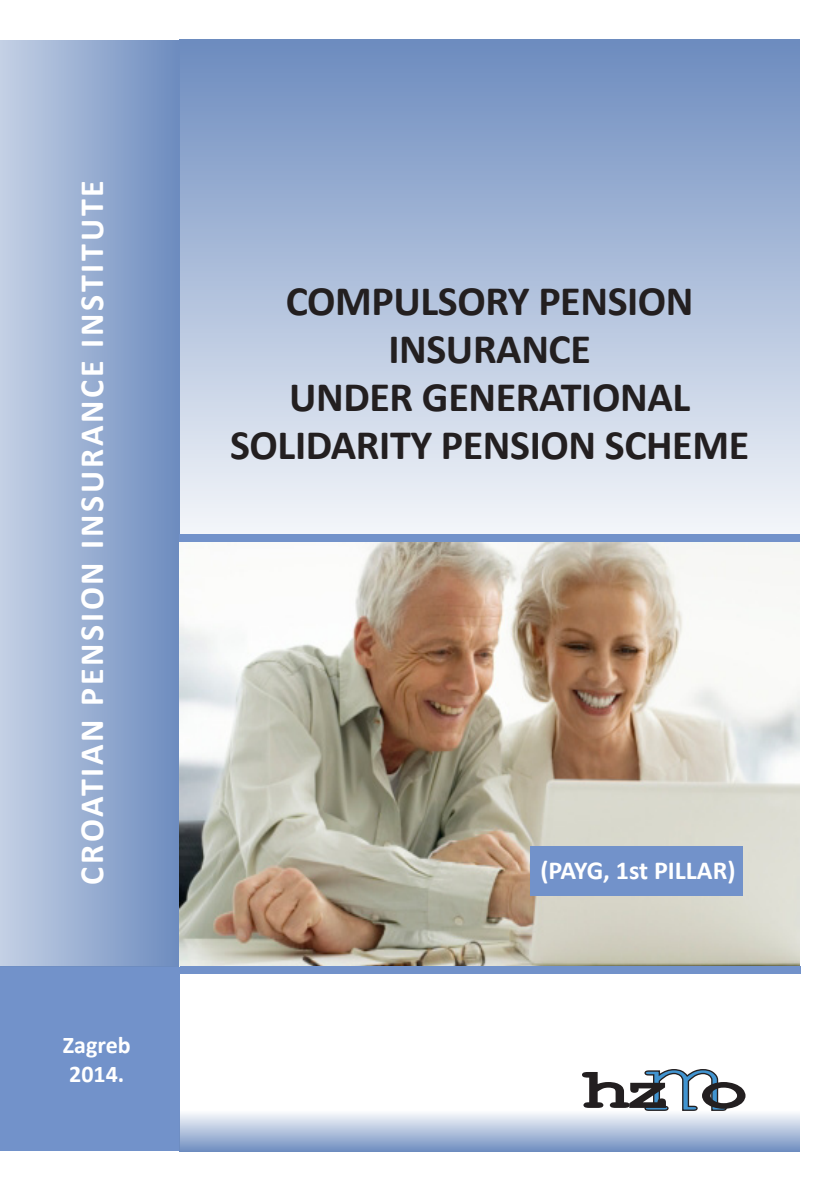
<style>
.page{position:relative;width:840px;height:1191px;background:#fff}
.page>*{position:absolute;margin:0;border:0;box-sizing:border-box;transform-origin:0 0}
.t1{font:700 42px/48px "Calibri";letter-spacing:-.01em;color:#231f20;text-align:center}
.t2{font:700 34px "Calibri";letter-spacing:.08em;color:#fff}
.t3{font:700 26px "Calibri";color:#fff}
.t4{font:700 24px/28.8px "Calibri";color:#fff}
</style>
<div class="page">
<div style="left:0;top:966px;width:179px;height:185px;background:#7292ca"></div>
<div style="left:179px;top:40px;width:620px;height:530px;background:linear-gradient(to bottom,#6c8bbf,#fdfdfe)"></div>
<div style="left:179px;top:1110px;width:620px;height:41px;background:linear-gradient(to bottom,#fefefe,#718fc1)"></div>
<div style="left:0;top:40px;width:179px;height:926px;background:linear-gradient(to right,#c4d1e5,#6d8cbf)"></div>
<img style="left:179px;top:542px;width:620px;height:424px">
<div style="left:179px;top:534px;width:620px;height:7px;background:#7292ca"></div>
<div style="left:180px;top:966px;width:619px;height:8px;background:#7292ca"></div>
<div style="left:530px;top:846px;width:212px;height:50px;background:#7292ca"></div>
<svg style="left:582px;top:1069px;width:163px;height:41px"></svg>
<p class="t2" style="left:70px;top:884px;width:706px;rotate:-90deg">CROATIAN PENSION INSURANCE INSTITUTE</p>
<p class="t4" style="left:63px;top:1031px;width:69px">Zagreb<br>2014.</p>
<p class="t1" style="left:230px;top:277px;width:520px">COMPULSORY PENSION<br>INSURANCE<br>UNDER GENERATIONAL<br>SOLIDARITY PENSION SCHEME</p>
<p class="t3" style="left:540px;top:853px;width:196px">(PAYG, 1st PILLAR)</p>
</div>
